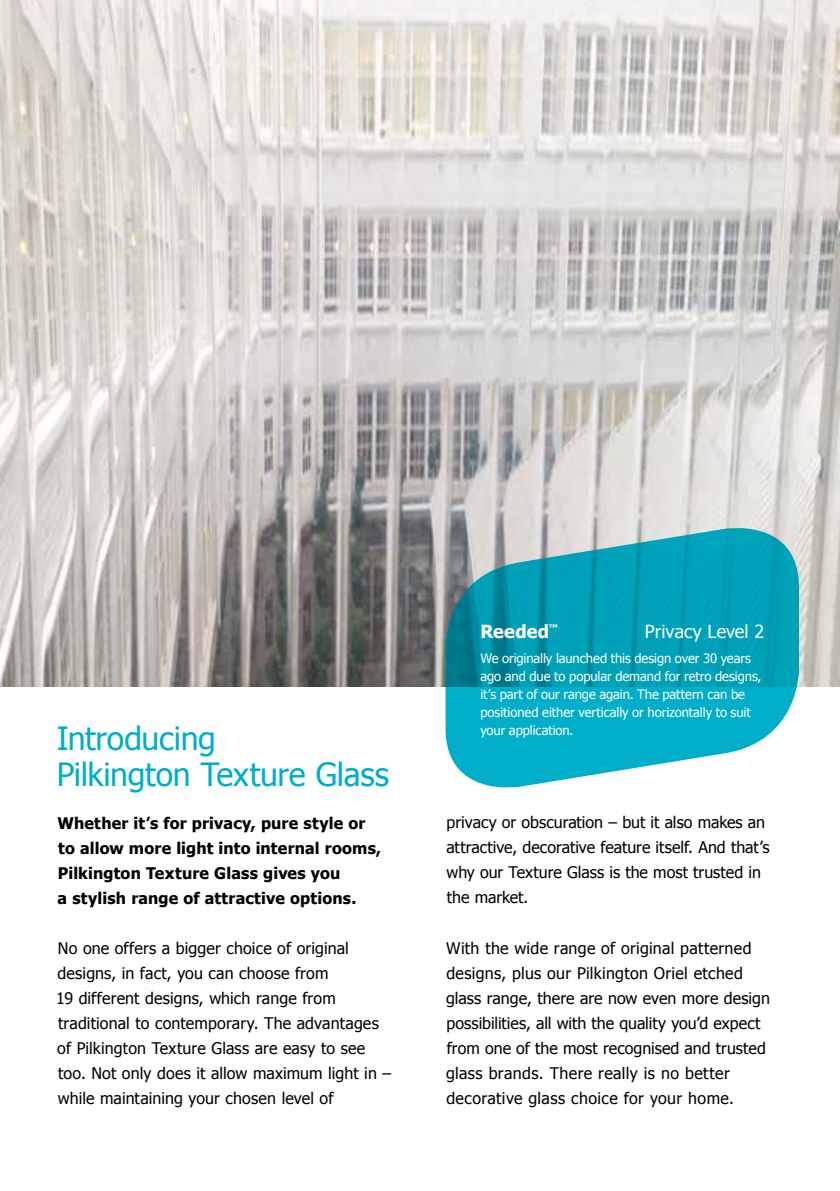
<style>
.page{position:relative;width:840px;height:1191px;background:#fff}
.page>*{position:absolute;margin:0;border:0;box-sizing:border-box;transform-origin:0 0}
.t1{font:32px/36px "Tahoma";letter-spacing:-.01em;color:#00aec9}
.t2{font:18px "Tahoma";letter-spacing:.005em;color:#fff}
.t3{font:700 18px "Tahoma";letter-spacing:.015em;color:#fff}
.t4{font:16px/25px "Tahoma";letter-spacing:.005em;color:#000}
.t5{font:700 16px/25px "Tahoma";letter-spacing:.01em;color:#000}
.t6{font:13px/18px "Tahoma";letter-spacing:-.005em;color:#fff}
</style>
<div class="page">
<img style="left:0;top:0;width:839px;height:686px">
<svg style="left:445px;top:512px;width:353px;height:276px"></svg>
<h1 class="t1" style="left:57px;top:718px;width:333px">Introducing<br>Pilkington Texture Glass</h1>
<p class="t5" style="left:57px;top:809px;width:325px">Whether it’s for privacy, pure style or to allow more light into internal rooms, Pilkington Texture Glass gives you<br>a stylish range of attractive options.</p>
<p class="t4" style="left:56px;top:934px;width:336px">No one offers a bigger choice of original designs, in fact, you can choose from<br>19 different designs, which range from traditional to contemporary. The advantages of Pilkington Texture Glass are easy to see too. Not only does it allow maximum light in – while maintaining your chosen level of</p>
<p class="t3" style="left:480px;top:619px;width:79px">Reeded<sup>™</sup></p>
<p class="t2" style="left:644px;top:619px;width:121px">Privacy Level 2</p>
<p class="t6" style="left:480px;top:649px;width:282px">We originally launched this design over 30 years ago and due to popular demand for retro designs, it’s part of our range again. The pattern can be positioned either vertically or horizontally to suit your application.</p>
<p class="t4" style="left:446px;top:809px;width:324px">privacy or obscuration – but it also makes an attractive, decorative feature itself. And that’s why our Texture Glass is the most trusted in the market.</p>
<p class="t4" style="left:446px;top:934px;width:325px">With the wide range of original patterned designs, plus our Pilkington Oriel etched glass range, there are now even more design possibilities, all with the quality you’d expect from one of the most recognised and trusted glass brands. There really is no better decorative glass choice for your home.</p>
</div>
